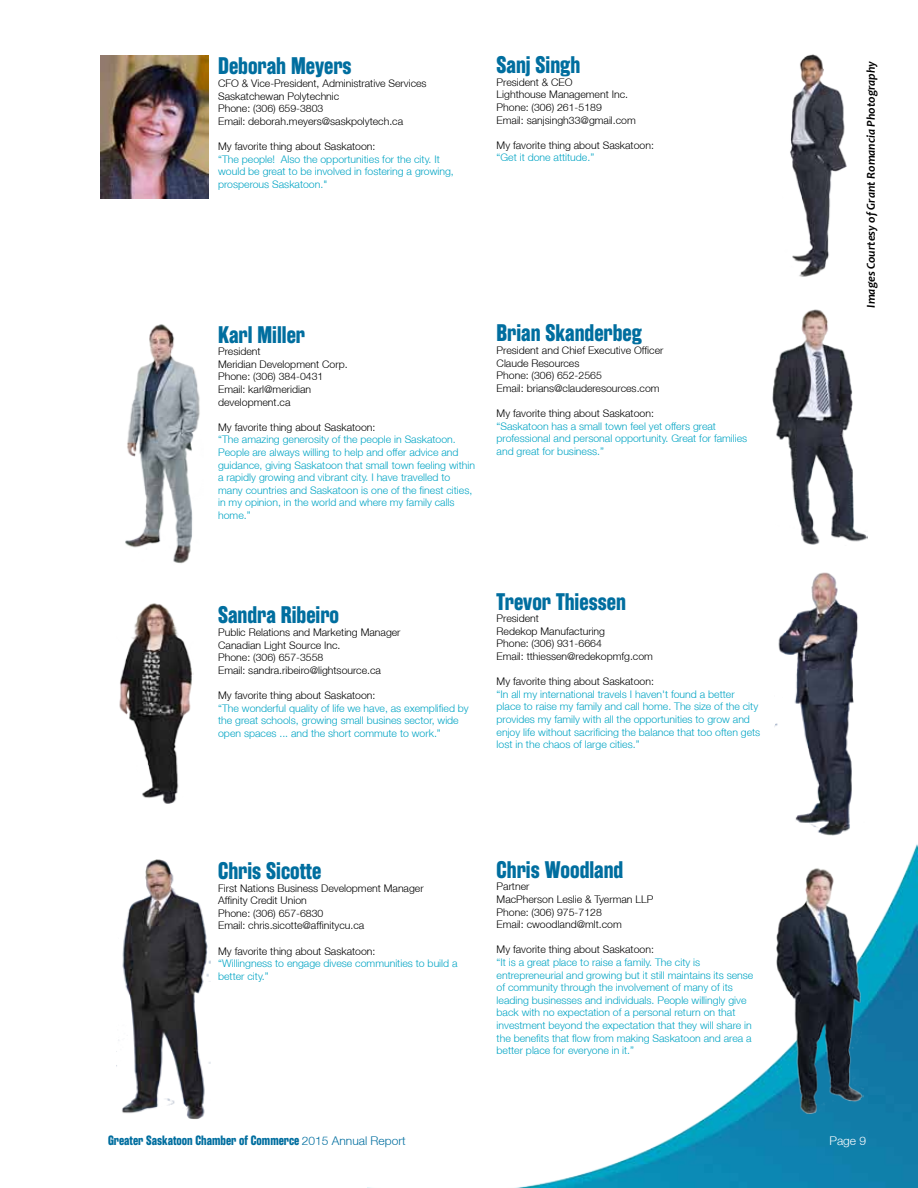
<style>
.page{position:relative;width:918px;height:1188px;background:#fff}
.page>*{position:absolute;margin:0;border:0;box-sizing:border-box;transform-origin:0 0}
.t1{font:700 24px "Rama Gothic E";color:#006e9f}
.t2{font:700 13.5px "Rama Gothic E";color:#006e9f}
.t3{font:italic 700 12px "Candara";color:#000}
.t4{font:300 12px "Helvetica Neue LT";color:#fff}
.t5{font:300 10.5px/12.6px "Helvetica Neue LT";color:#00a4c4}
.t6{font:300 10.5px/12.6px "Helvetica Neue LT";color:#000}
.s1{font-family:"Helvetica Neue LT";font-weight:300;font-size:12px}
</style>
<div class="page">
<img style="left:368px;top:844px;width:550px;height:344px">
<img style="left:790px;top:54px;width:57px;height:223px">
<img style="left:125px;top:324px;width:75px;height:240px">
<img style="left:118px;top:859px;width:93px;height:260px">
<img style="left:775px;top:572px;width:83px;height:264px">
<img style="left:119px;top:603px;width:74px;height:200px">
<img style="left:772px;top:309px;width:95px;height:236px">
<img style="left:775px;top:865px;width:89px;height:248px">
<img style="left:101px;top:55px;width:108px;height:144px">
<h1 class="t1" style="left:218px;top:53px;width:135px">Deborah Meyers</h1>
<p class="t6" style="left:218px;top:77px;width:210px">CFO &amp; Vice-President, Administrative Services Saskatchewan Polytechnic<br>Phone: (306) 659-3803<br>Email: deborah.meyers@saskpolytech.ca</p>
<p class="t6" style="left:218px;top:140px;width:159px">My favorite thing about Saskatoon:</p>
<p class="t5" style="left:218px;top:152px;width:237px">“The people! Also the opportunities for the city. It would be great to be involved in fostering a growing, prosperous Saskatoon."</p>
<h1 class="t1" style="left:497px;top:51px;width:85px">Sanj Singh</h1>
<p class="t6" style="left:497px;top:76px;width:141px">President &amp; CEO<br>Lighthouse Management Inc.<br>Phone: (306) 261-5189<br>Email: sanjsingh33@gmail.com</p>
<p class="t6" style="left:497px;top:139px;width:159px">My favorite thing about Saskatoon:</p>
<p class="t5" style="left:497px;top:151px;width:99px">“Get it done attitude.”</p>
<h1 class="t1" style="left:218px;top:321px;width:89px">Karl Miller</h1>
<p class="t6" style="left:218px;top:345px;width:131px">President<br>Meridian Development Corp.<br>Phone: (306) 384-0431<br>Email: karl@meridian development.ca</p>
<p class="t6" style="left:218px;top:421px;width:159px">My favorite thing about Saskatoon:</p>
<p class="t5" style="left:218px;top:433px;width:258px">“The amazing generosity of the people in Saskatoon.<br>People are always willing to help and offer advice and guidance, giving Saskatoon that small town feeling within a rapidly growing and vibrant city. I have travelled to many countries and Saskatoon is one of the finest cities, in my opinion, in the world and where my family calls home.”</p>
<h1 class="t1" style="left:497px;top:320px;width:147px">Brian Skanderbeg</h1>
<p class="t6" style="left:497px;top:344px;width:168px">President and Chief Executive Officer<br>Claude Resources<br>Phone: (306) 652-2565<br>Email: brians@clauderesources.com</p>
<p class="t6" style="left:497px;top:407px;width:159px">My favorite thing about Saskatoon:</p>
<p class="t5" style="left:497px;top:419px;width:252px">“Saskatoon has a small town feel yet offers great professional and personal opportunity. Great for families and great for business.”</p>
<h1 class="t1" style="left:218px;top:602px;width:123px">Sandra Ribeiro</h1>
<p class="t6" style="left:218px;top:626px;width:184px">Public Relations and Marketing Manager<br>Canadian Light Source Inc.<br>Phone: (306) 657-3558<br>Email: sandra.ribeiro@lightsource.ca</p>
<p class="t6" style="left:218px;top:689px;width:159px">My favorite thing about Saskatoon:</p>
<p class="t5" style="left:218px;top:701px;width:252px">“The wonderful quality of life we have, as exemplified by the great schools, growing small busines sector, wide open spaces ... and the short commute to work.”</p>
<h1 class="t1" style="left:497px;top:588px;width:131px">Trevor Thiessen</h1>
<p class="t6" style="left:497px;top:612px;width:158px">President<br>Redekop Manufacturing<br>Phone: (306) 931-6664<br>Email: tthiessen@redekopmfg.com</p>
<p class="t6" style="left:497px;top:675px;width:159px">My favorite thing about Saskatoon:</p>
<p class="t5" style="left:497px;top:688px;width:265px">“In all my international travels I haven't found a better place to raise my family and call home. The size of the city provides my family with all the opportunities to grow and enjoy life without sacrificing the balance that too often gets lost in the chaos of large cities.”</p>
<h1 class="t1" style="left:218px;top:857px;width:105px">Chris Sicotte</h1>
<p class="t6" style="left:218px;top:881px;width:207px">First Nations Business Development Manager<br>Affinity Credit Union<br>Phone: (306) 657-6830<br>Email: chris.sicotte@affinitycu.ca</p>
<p class="t6" style="left:218px;top:944px;width:159px">My favorite thing about Saskatoon:</p>
<p class="t5" style="left:218px;top:957px;width:241px">“Willingness to engage divese communities to build a better city.”</p>
<h1 class="t1" style="left:497px;top:856px;width:128px">Chris Woodland</h1>
<p class="t6" style="left:497px;top:880px;width:158px">Partner<br>MacPherson Leslie &amp; Tyerman LLP<br>Phone: (306) 975-7128<br>Email: cwoodland@mlt.com</p>
<p class="t6" style="left:497px;top:943px;width:159px">My favorite thing about Saskatoon:</p>
<p class="t5" style="left:497px;top:956px;width:258px">“It is a great place to raise a family. The city is entrepreneurial and growing but it still maintains its sense of community through the involvement of many of its leading businesses and individuals. People willingly give back with no expectation of a personal return on that investment beyond the expectation that they will share in the benefits that flow from making Saskatoon and area a better place for everyone in it.”</p>
<p class="t3" style="left:863px;top:308px;width:248px;rotate:-90deg">Images Courtesy of Grant Romancia Photography</p>
<p class="t2" style="left:108px;top:1133px;width:299px">Greater Saskatoon Chamber of Commerce <span class="s1">2015 Annual Report</span></p>
<p class="t4" style="left:829px;top:1133px;width:38px">Page 9</p>
</div>
